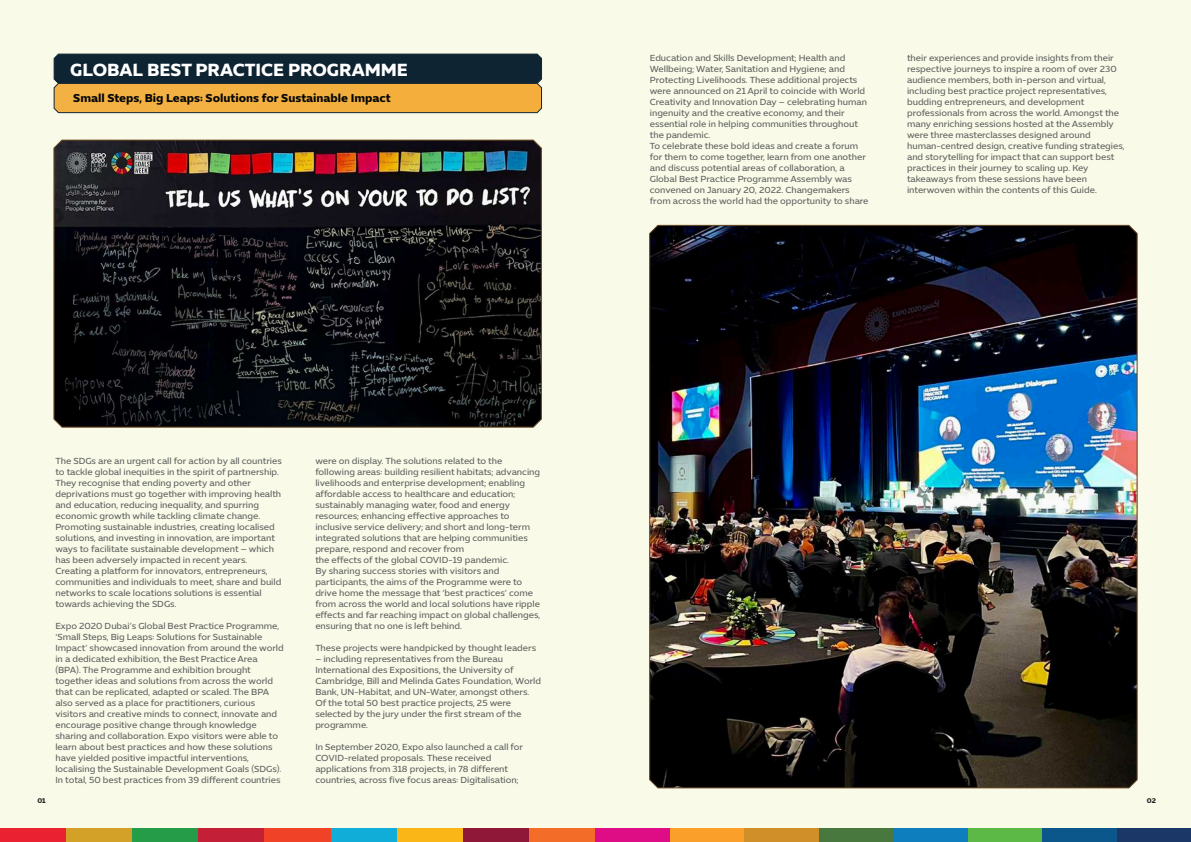
<style>
.page{position:relative;width:1191px;height:842px;background:#fff}
.page>*{position:absolute;margin:0;border:0;box-sizing:border-box;transform-origin:0 0}
.t1{font:700 18px "Expo Office";color:#fff}
.t2{font:700 11.7px "Expo Office";color:#040503}
.t3{font:9px/11px "Expo Office";color:#606160}
.t4{font:700 7px "Expo Office";color:#231f20}
</style>
<div class="page">
<div style="left:0;top:0;width:595px;height:842px;background:#f9fbe8"></div>
<div style="left:595px;top:0;width:595px;height:842px;background:#f9fbe8"></div>
<svg style="left:54px;top:140px;width:487px;height:287px;background:#1c1a1c"></svg>
<img style="left:649px;top:225px;width:488px;height:563px">
<div style="left:0;top:828px;width:66px;height:14px;background:#ea2130"></div>
<div style="left:66px;top:828px;width:66px;height:14px;background:#d3a128"></div>
<div style="left:132px;top:828px;width:66px;height:14px;background:#259c47"></div>
<div style="left:198px;top:828px;width:67px;height:14px;background:#c31f37"></div>
<div style="left:265px;top:828px;width:66px;height:14px;background:#ef4226"></div>
<div style="left:331px;top:828px;width:66px;height:14px;background:#10add8"></div>
<div style="left:397px;top:828px;width:66px;height:14px;background:#fab516"></div>
<div style="left:463px;top:828px;width:66px;height:14px;background:#8f1838"></div>
<div style="left:529px;top:828px;width:66px;height:14px;background:#f36d28"></div>
<div style="left:595px;top:828px;width:75px;height:14px;background:#df0d85"></div>
<div style="left:670px;top:828px;width:74px;height:14px;background:#f99f2a"></div>
<div style="left:744px;top:828px;width:75px;height:14px;background:#d08f29"></div>
<div style="left:819px;top:828px;width:74px;height:14px;background:#49783e"></div>
<div style="left:893px;top:828px;width:74px;height:14px;background:#0e7ebe"></div>
<div style="left:967px;top:828px;width:75px;height:14px;background:#5cb946"></div>
<div style="left:1042px;top:828px;width:74px;height:14px;background:#0b568b"></div>
<div style="left:1116px;top:828px;width:74px;height:14px;background:#1a3767"></div>
<svg style="left:53px;top:53px;width:489px;height:61px;background:#7e6a3d"></svg>
<h1 class="t1" style="left:70px;top:59px;width:339px">GLOBAL BEST PRACTICE PROGRAMME</h1>
<p class="t2" style="left:73px;top:91px;width:319px">Small Steps, Big Leaps: Solutions for Sustainable Impact</p>
<p class="t4" style="left:37px;top:797px;width:10px">01</p>
<p class="t3" style="left:55px;top:456px;width:228px">The SDGs are an urgent call for action by all countries to tackle global inequities in the spirit of partnership.<br>They recognise that ending poverty and other deprivations must go together with improving health and education, reducing inequality, and spurring economic growth while tackling climate change.<br>Promoting sustainable industries, creating localised solutions, and investing in innovation, are important ways to facilitate sustainable development – which has been adversely impacted in recent years.<br>Creating a platform for innovators, entrepreneurs, communities and individuals to meet, share and build networks to scale locations solutions is essential towards achieving the SDGs.</p>
<p class="t3" style="left:55px;top:621px;width:230px">Expo 2020 Dubai’s Global Best Practice Programme, ‘Small Steps, Big Leaps: Solutions for Sustainable Impact’ showcased innovation from around the world in a dedicated exhibition, the Best Practice Area (BPA). The Programme and exhibition brought together ideas and solutions from across the world that can be replicated, adapted or scaled. The BPA also served as a place for practitioners, curious visitors and creative minds to connect, innovate and encourage positive change through knowledge sharing and collaboration. Expo visitors were able to learn about best practices and how these solutions have yielded positive impactful interventions, localising the Sustainable Development Goals (SDGs).<br>In total, 50 best practices from 39 different countries</p>
<p class="t3" style="left:315px;top:456px;width:226px">were on display. The solutions related to the following areas: building resilient habitats; advancing livelihoods and enterprise development; enabling affordable access to healthcare and education; sustainably managing water, food and energy resources; enhancing effective approaches to inclusive service delivery; and short and long-term integrated solutions that are helping communities prepare, respond and recover from<br>the effects of the global COVID-19 pandemic.<br>By sharing success stories with visitors and participants, the aims of the Programme were to drive home the message that ‘best practices’ come from across the world and local solutions have ripple effects and far reaching impact on global challenges, ensuring that no one is left behind.</p>
<p class="t3" style="left:315px;top:643px;width:222px">These projects were handpicked by thought leaders</p>
<p class="t3" style="left:315px;top:654px;width:227px">– including representatives from the Bureau International des Expositions, the University of Cambridge, Bill and Melinda Gates Foundation, World Bank, UN-Habitat, and UN-Water, amongst others.<br>Of the total 50 best practice projects, 25 were selected by the jury under the first stream of the programme.</p>
<p class="t3" style="left:315px;top:742px;width:209px">In September 2020, Expo also launched a call for COVID-related proposals. These received applications from 318 projects, in 78 different countries, across five focus areas: Digitalisation;</p>
<p class="t3" style="left:649px;top:53px;width:220px">Education and Skills Development; Health and Wellbeing; Water, Sanitation and Hygiene; and Protecting Livelihoods. These additional projects were announced on 21 April to coincide with World Creativity and Innovation Day – celebrating human ingenuity and the creative economy, and their essential role in helping communities throughout the pandemic.<br>To celebrate these bold ideas and create a forum for them to come together, learn from one another and discuss potential areas of collaboration, a Global Best Practice Programme Assembly was convened on January 20, 2022. Changemakers from across the world had the opportunity to share</p>
<p class="t3" style="left:907px;top:52px;width:219px">their experiences and provide insights from their respective journeys to inspire a room of over 230 audience members, both in-person and virtual, including best practice project representatives, budding entrepreneurs, and development professionals from across the world. Amongst the many enriching sessions hosted at the Assembly were three masterclasses designed around human-centred design, creative funding strategies, and storytelling for impact that can support best practices in their journey to scaling up. Key takeaways from these sessions have been interwoven within the contents of this Guide.</p>
<p class="t4" style="left:1146px;top:796px;width:11px">02</p>
</div>
